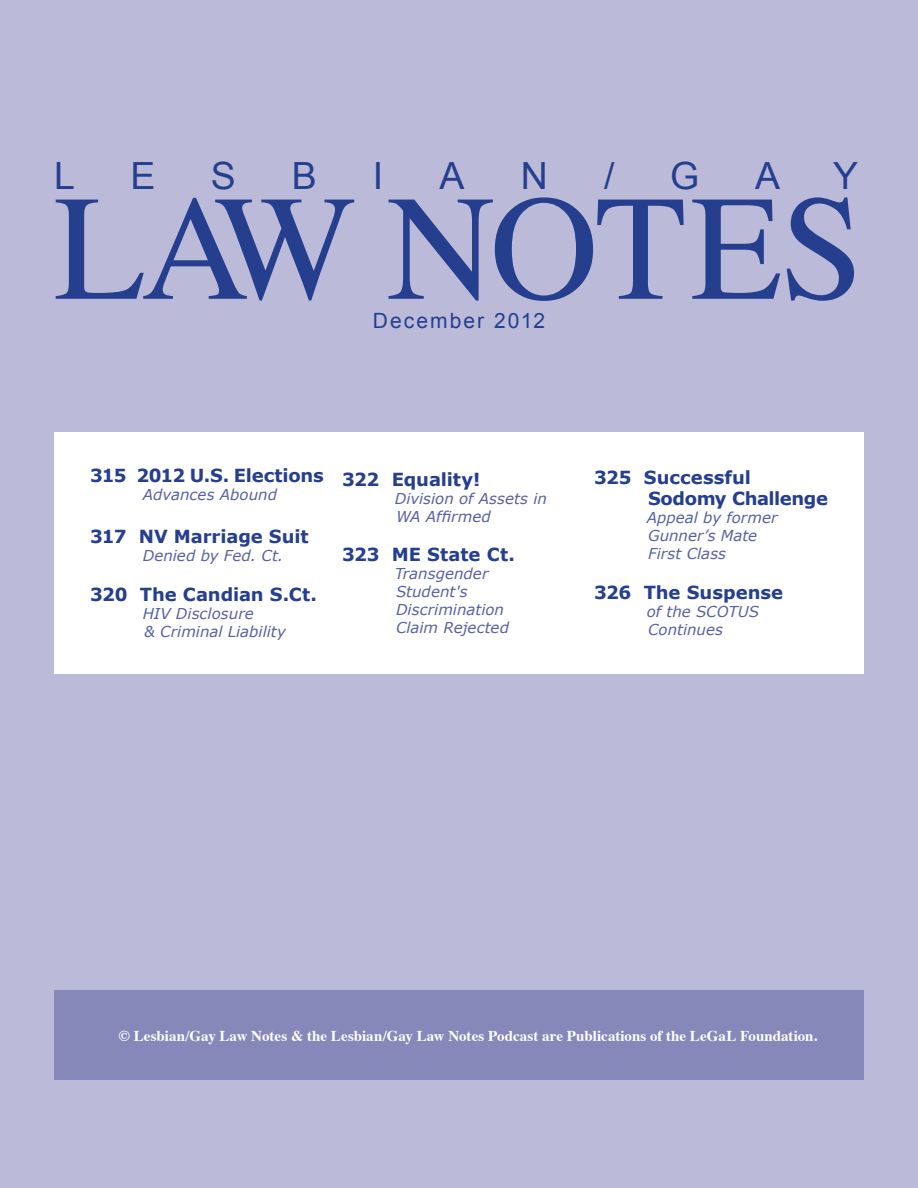
<style>
.page{position:relative;width:918px;height:1188px;background:#bbbbd9}
.page>*{position:absolute;margin:0;border:0;box-sizing:border-box;transform-origin:0 0}
.t1{font:150px "Times";letter-spacing:-.025em;color:#253f8e}
.t2{font:37.5px "Arial";color:#253f8e}
.Cover_Subhed{font:21px "Arial";letter-spacing:.095em;color:#253f8e}
.Cover_TOC_Text_Numbe{font:700 18px "Verdana";letter-spacing:-.005em;color:#253f8e}
.Cover_TOC_Text_Numbe-2{font:700 18px "Verdana";letter-spacing:-.025em;color:#253f8e}
.TOC_Descriptive_Text{font:italic 15px "Verdana";color:#5861a3}
.t3{font:700 15px "Times";color:#fff}
</style>
<div class="page">
<div style="left:54px;top:990px;width:810px;height:90px;background:#8688ba"></div>
<div style="left:54px;top:432px;width:810px;height:241px;background:#fff"></div>
<h2 class="t2" style="left:54px;top:152px;width:22px">L</h2>
<h2 class="t2" style="left:131px;top:152px;width:27px">E</h2>
<h2 class="t2" style="left:211px;top:152px;width:27px">S</h2>
<h2 class="t2" style="left:292px;top:152px;width:27px">B</h2>
<h2 class="t2" style="left:373px;top:152px;width:12px">I</h2>
<h2 class="t2" style="left:439px;top:152px;width:27px">A</h2>
<h2 class="t2" style="left:521px;top:152px;width:29px">N</h2>
<h2 class="t2" style="left:604px;top:152px;width:12px">/</h2>
<h2 class="t2" style="left:670px;top:152px;width:31px">G</h2>
<h2 class="t2" style="left:755px;top:152px;width:27px">A</h2>
<h2 class="t2" style="left:833px;top:152px;width:27px">Y</h2>
<h1 class="t1" style="left:54px;top:108px;width:811px">LAW NOTES</h1>
<p class="Cover_Subhed" style="left:373px;top:307px;width:174px">December 2012</p>
<p class="Cover_TOC_Text_Numbe" style="left:90px;top:463px;width:235px">315 2012 U.S. Elections</p>
<p class="TOC_Descriptive_Text" style="left:143px;top:484px;width:136px">Advances Abound</p>
<p class="Cover_TOC_Text_Numbe" style="left:90px;top:524px;width:220px">317 NV Marriage Suit</p>
<p class="TOC_Descriptive_Text" style="left:143px;top:546px;width:142px">Denied by Fed. Ct.</p>
<p class="Cover_TOC_Text_Numbe" style="left:90px;top:582px;width:229px">320 The Candian S.Ct.</p>
<p class="TOC_Descriptive_Text" style="left:143px;top:603px;width:113px">HIV Disclosure</p>
<p class="TOC_Descriptive_Text" style="left:144px;top:621px;width:144px">&amp; Criminal Liability</p>
<p class="Cover_TOC_Text_Numbe" style="left:342px;top:466px;width:140px">322 Equality!</p>
<p class="TOC_Descriptive_Text" style="left:395px;top:488px;width:154px">Division of Assets in</p>
<p class="TOC_Descriptive_Text" style="left:396px;top:506px;width:96px">WA Affirmed</p>
<p class="Cover_TOC_Text_Numbe" style="left:342px;top:542px;width:175px">323 ME State Ct.</p>
<p class="TOC_Descriptive_Text" style="left:395px;top:564px;width:95px">Transgender</p>
<p class="TOC_Descriptive_Text" style="left:396px;top:582px;width:73px">Student's</p>
<p class="TOC_Descriptive_Text" style="left:396px;top:600px;width:110px">Discrimination</p>
<p class="TOC_Descriptive_Text" style="left:396px;top:618px;width:115px">Claim Rejected</p>
<p class="Cover_TOC_Text_Numbe" style="left:594px;top:465px;width:158px">325 Successful</p>
<p class="Cover_TOC_Text_Numbe-2" style="left:648px;top:486px;width:182px">Sodomy Challenge</p>
<p class="TOC_Descriptive_Text" style="left:647px;top:508px;width:132px">Appeal by former</p>
<p class="TOC_Descriptive_Text" style="left:648px;top:526px;width:111px">Gunner’s Mate</p>
<p class="TOC_Descriptive_Text" style="left:648px;top:544px;width:80px">First Class</p>
<p class="Cover_TOC_Text_Numbe" style="left:594px;top:580px;width:191px">326 The Suspense</p>
<p class="TOC_Descriptive_Text" style="left:647px;top:601px;width:114px">of the SCOTUS</p>
<p class="TOC_Descriptive_Text" style="left:648px;top:619px;width:76px">Continues</p>
<p class="t3" style="left:119px;top:1021px;width:700px">© Lesbian/Gay Law Notes &amp; the Lesbian/Gay Law Notes Podcast are Publications of the LeGaL Foundation.</p>
</div>
